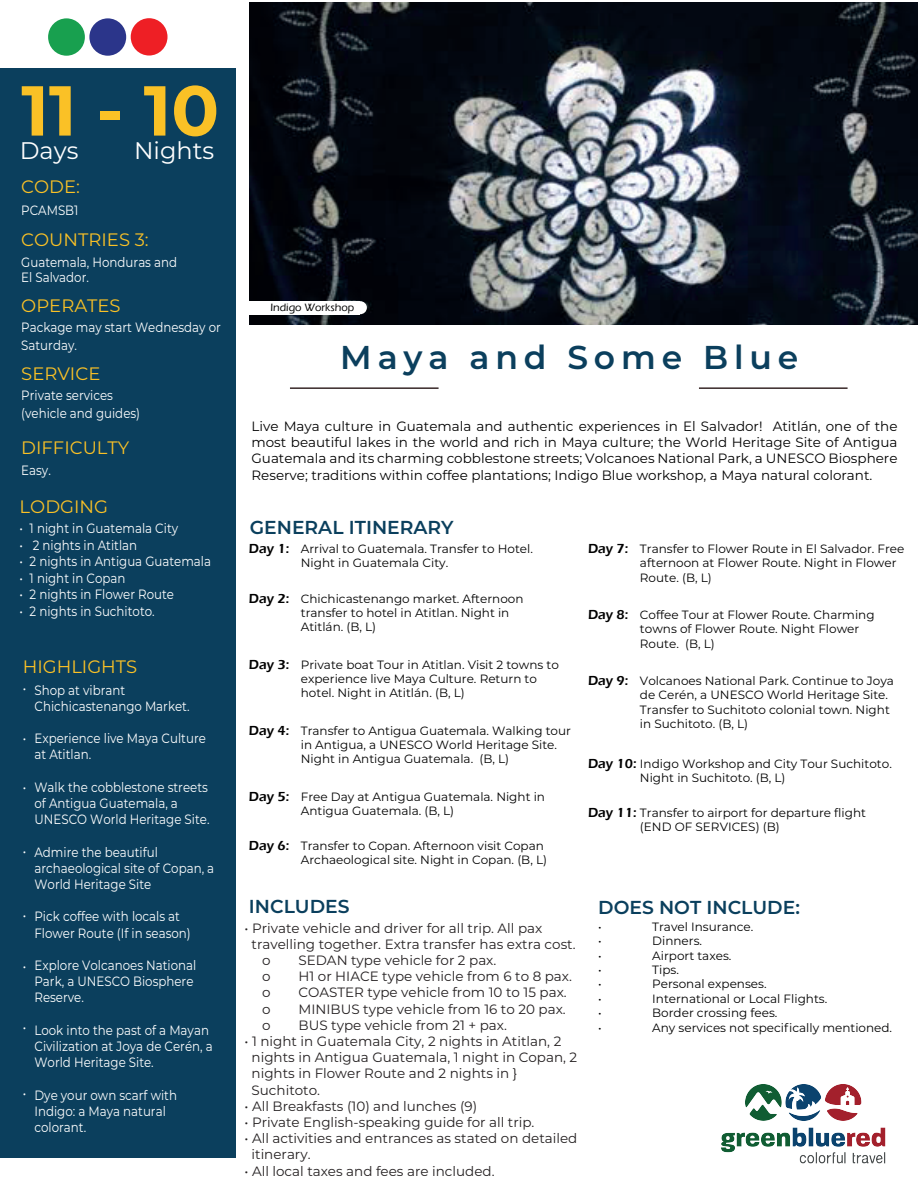
<style>
.page{position:relative;width:918px;height:1188px;background:#fff}
.page>*{position:absolute;margin:0;border:0;box-sizing:border-box;transform-origin:0 0}
.t1{font:700 70.5px "Montserrat";color:#fac126}
.t2{font:600 33px "Montserrat";letter-spacing:.18em;color:#0b3f5d}
.t3{font:24px "Montserrat";color:#fff}
.t4{font:600 18.75px "Montserrat";color:#0a3f5d}
.t5{font:18px "Montserrat";color:#fac126}
.t6{font:13.5px/16.2px "Montserrat";color:#fff;scale:.88 1}
.t7{font:13.5px/16.2px "Montserrat";color:#231f20}
.t8{font:13.5px/16.2px "Montserrat";color:#000001;text-align:justify}
.t9{font:600 13.5px "Eras ITC";color:#000001}
.t10{font:12px/14.4px "Montserrat";color:#000001}
.t11{font:500 10.95px "Eras ITC";color:#000001}
</style>
<div class="page">
<div style="left:0;top:80px;width:236px;height:1078px;background:#0b3f5d"></div>
<img style="left:721px;top:1084px;width:165px;height:80px">
<hr style="left:290px;top:387px;width:149px;height:2px;background:#382828">
<hr style="left:699px;top:387px;width:149px;height:2px;background:#382828">
<div style="left:131px;top:18px;width:37px;height:38px;background:#ee1f25;border-radius:50%"></div>
<div style="left:89px;top:18px;width:37px;height:38px;background:#2b358a;border-radius:50%"></div>
<div style="left:48px;top:18px;width:37px;height:38px;background:#18a04f;border-radius:50%"></div>
<img style="left:250px;top:3px;width:668px;height:322px">
<div style="left:250px;top:301px;width:110px;height:13px;background:#fff"></div>
<div style="left:354px;top:301px;width:13px;height:13px;background:#fff;border-radius:50%"></div>
<h1 class="t1" style="left:21px;top:60px;width:199px">11 - 10</h1>
<h3 class="t3" style="left:20px;top:134px;width:60px">Days</h3>
<h3 class="t3" style="left:134px;top:134px;width:82px">Nights</h3>
<h3 class="t5" style="left:21px;top:174px;width:60px">CODE:</h3>
<p class="t6" style="left:21px;top:202px;width:67px">PCAMSB1</p>
<h3 class="t5" style="left:21px;top:228px;width:129px">COUNTRIES 3:</h3>
<p class="t6" style="left:21px;top:254px;width:179px;line-height:15px">Guatemala, Honduras and<br>El Salvador.</p>
<h3 class="t5" style="left:21px;top:294px;width:101px">OPERATES</h3>
<p class="t6" style="left:21px;top:318px;width:228px;line-height:18px">Package may start Wednesday or<br>Saturday.</p>
<h3 class="t5" style="left:21px;top:362px;width:81px">SERVICE</h3>
<p class="t6" style="left:21px;top:386px;width:137px;line-height:18px">Private services (vehicle and guides)</p>
<h3 class="t5" style="left:21px;top:436px;width:110px">DIFFICULTY</h3>
<p class="t6" style="left:21px;top:462px;width:35px">Easy.</p>
<h3 class="t5" style="left:20px;top:494px;width:90px">LODGING</h3>
<p class="t6" style="left:20px;top:520px;width:5px;text-align:justify">• • • • • •</p>
<p class="t6" style="left:30px;top:520px;width:208px">1 night in Guatemala City<br>2 nights in Atitlan<br>2 nights in Antigua Guatemala<br>1 night in Copan<br>2 nights in Flower Route<br>2 nights in Suchitoto.</p>
<h3 class="t5" style="left:23px;top:654px;width:116px">HIGHLIGHTS</h3>
<p class="t6" style="left:23px;top:680px;width:5px">•</p>
<p class="t6" style="left:23px;top:729px;width:5px">•</p>
<p class="t6" style="left:23px;top:779px;width:5px">•</p>
<p class="t6" style="left:23px;top:842px;width:5px">•</p>
<p class="t6" style="left:23px;top:907px;width:5px">•</p>
<p class="t6" style="left:23px;top:957px;width:5px">•</p>
<p class="t6" style="left:23px;top:1019px;width:5px">•</p>
<p class="t6" style="left:23px;top:1085px;width:5px">•</p>
<p class="t6" style="left:34px;top:681px;width:178px">Shop at vibrant<br>Chichicastenango Market.</p>
<p class="t6" style="left:34px;top:730px;width:196px">Experience live Maya Culture at Atitlan.</p>
<p class="t6" style="left:34px;top:778px;width:200px">Walk the cobblestone streets of Antigua Guatemala, a<br>UNESCO World Heritage Site.</p>
<p class="t6" style="left:34px;top:843px;width:206px">Admire the beautiful archaeological site of Copan, a<br>World Heritage Site</p>
<p class="t6" style="left:34px;top:908px;width:179px">Pick coffee with locals at<br>Flower Route (If in season)</p>
<p class="t6" style="left:34px;top:957px;width:186px">Explore Volcanoes National<br>Park, a UNESCO Biosphere<br>Reserve.</p>
<p class="t6" style="left:34px;top:1021px;width:204px">Look into the past of a Mayan<br>Civilization at Joya de Cerén, a<br>World Heritage Site.</p>
<p class="t6" style="left:34px;top:1086px;width:164px">Dye your own scarf with<br>Indigo: a Maya natural colorant.</p>
<p class="t11" style="left:270px;top:301px;width:85px">Indigo Workshop</p>
<h2 class="t2" style="left:340px;top:334px;width:460px">Maya and Some Blue</h2>
<p class="t8" style="left:251px;top:418px;width:648px">Live Maya culture in Guatemala and authentic experiences in El Salvador! Atitlán, one of the most beautiful lakes in the world and rich in Maya culture; the World Heritage Site of Antigua Guatemala and its charming cobblestone streets; Volcanoes National Park, a UNESCO Biosphere Reserve; traditions within coffee plantations; Indigo Blue workshop, a Maya natural colorant.</p>
<h3 class="t4" style="left:250px;top:514px;width:205px">GENERAL ITINERARY</h3>
<p class="t9" style="left:249px;top:541px;width:42px">Day 1:</p>
<p class="t9" style="left:249px;top:591px;width:42px">Day 2:</p>
<p class="t9" style="left:249px;top:657px;width:42px">Day 3:</p>
<p class="t9" style="left:249px;top:723px;width:42px">Day 4:</p>
<p class="t9" style="left:249px;top:789px;width:42px">Day 5:</p>
<p class="t9" style="left:249px;top:838px;width:42px">Day 6:</p>
<p class="t10" style="left:301px;top:541px;width:234px">Arrival to Guatemala. Transfer to Hotel.<br>Night in Guatemala City.</p>
<p class="t10" style="left:301px;top:591px;width:224px">Chichicastenango market. Afternoon transfer to hotel in Atitlan. Night in<br>Atitlán. (B, L)</p>
<p class="t10" style="left:301px;top:657px;width:260px">Private boat Tour in Atitlan. Visit 2 towns to experience live Maya Culture. Return to hotel. Night in Atitlán. (B, L)</p>
<p class="t10" style="left:301px;top:723px;width:272px">Transfer to Antigua Guatemala. Walking tour in Antigua, a UNESCO World Heritage Site.<br>Night in Antigua Guatemala. (B, L)</p>
<p class="t10" style="left:301px;top:789px;width:246px">Free Day at Antigua Guatemala. Night in<br>Antigua Guatemala. (B, L)</p>
<p class="t10" style="left:301px;top:838px;width:248px">Transfer to Copan. Afternoon visit Copan<br>Archaeological site. Night in Copan. (B, L)</p>
<p class="t10" style="left:640px;top:541px;width:266px">Transfer to Flower Route in El Salvador. Free afternoon at Flower Route. Night in Flower<br>Route. (B, L)</p>
<p class="t10" style="left:640px;top:607px;width:236px">Coffee Tour at Flower Route. Charming towns of Flower Route. Night Flower<br>Route. (B, L)</p>
<p class="t10" style="left:640px;top:673px;width:255px">Volcanoes National Park. Continue to Joya de Cerén, a UNESCO World Heritage Site.<br>Transfer to Suchitoto colonial town. Night in Suchitoto. (B, L)</p>
<p class="t10" style="left:640px;top:756px;width:253px">Indigo Workshop and City Tour Suchitoto.<br>Night in Suchitoto. (B, L)</p>
<p class="t10" style="left:640px;top:805px;width:228px">Transfer to airport for departure flight (END OF SERVICES) (B)</p>
<p class="t9" style="left:588px;top:541px;width:42px">Day 7:</p>
<p class="t9" style="left:588px;top:607px;width:42px">Day 8:</p>
<p class="t9" style="left:588px;top:673px;width:42px">Day 9:</p>
<p class="t9" style="left:588px;top:756px;width:50px">Day 10:</p>
<p class="t9" style="left:588px;top:805px;width:50px">Day 11:</p>
<h3 class="t4" style="left:249px;top:893px;width:102px">INCLUDES</h3>
<p class="t7" style="left:245px;top:919px;width:299px">• Private vehicle and driver for all trip. All pax</p>
<p class="t7" style="left:252px;top:935px;width:326px">travelling together. Extra transfer has extra cost.</p>
<p class="t7" style="left:262px;top:952px;width:10px">o</p>
<p class="t7" style="left:299px;top:952px;width:199px">SEDAN type vehicle for 2 pax.</p>
<p class="t7" style="left:262px;top:968px;width:10px">o</p>
<p class="t7" style="left:299px;top:968px;width:275px">H1 or HIACE type vehicle from 6 to 8 pax.</p>
<p class="t7" style="left:262px;top:984px;width:10px">o</p>
<p class="t7" style="left:299px;top:984px;width:270px">COASTER type vehicle from 10 to 15 pax.</p>
<p class="t7" style="left:262px;top:1000px;width:10px">o</p>
<p class="t7" style="left:299px;top:1000px;width:269px">MINIBUS type vehicle from 16 to 20 pax.</p>
<p class="t7" style="left:262px;top:1016px;width:10px">o</p>
<p class="t7" style="left:299px;top:1016px;width:210px">BUS type vehicle from 21 + pax.</p>
<p class="t7" style="left:252px;top:1033px;width:327px;text-indent:-7px">• 1 night in Guatemala City, 2 nights in Atitlan, 2 nights in Antigua Guatemala, 1 night in Copan, 2 nights in Flower Route and 2 nights in } Suchitoto.</p>
<p class="t7" style="left:245px;top:1097px;width:234px">• All Breakfasts (10) and lunches (9)</p>
<p class="t7" style="left:245px;top:1114px;width:291px">• Private English-speaking guide for all trip.</p>
<p class="t7" style="left:252px;top:1130px;width:327px;text-indent:-7px">• All activities and entrances as stated on detailed itinerary.</p>
<p class="t7" style="left:245px;top:1162px;width:252px">• All local taxes and fees are included.</p>
<h3 class="t4" style="left:598px;top:894px;width:203px">DOES NOT INCLUDE:</h3>
<p class="t10" style="left:598px;top:919px;width:5px">•</p>
<p class="t10" style="left:652px;top:919px;width:103px">Travel Insurance.</p>
<p class="t10" style="left:598px;top:933px;width:5px">•</p>
<p class="t10" style="left:652px;top:933px;width:51px">Dinners.</p>
<p class="t10" style="left:598px;top:948px;width:5px">•</p>
<p class="t10" style="left:652px;top:948px;width:81px">Airport taxes.</p>
<p class="t10" style="left:598px;top:962px;width:5px">•</p>
<p class="t10" style="left:652px;top:962px;width:28px">Tips.</p>
<p class="t10" style="left:598px;top:976px;width:5px">•</p>
<p class="t10" style="left:652px;top:976px;width:116px">Personal expenses.</p>
<p class="t10" style="left:598px;top:991px;width:5px">•</p>
<p class="t10" style="left:652px;top:991px;width:177px">International or Local Flights.</p>
<p class="t10" style="left:598px;top:1005px;width:5px">•</p>
<p class="t10" style="left:652px;top:1005px;width:127px">Border crossing fees.</p>
<p class="t10" style="left:598px;top:1020px;width:5px">•</p>
<p class="t10" style="left:652px;top:1020px;width:241px">Any services not specifically mentioned.</p>
</div>
